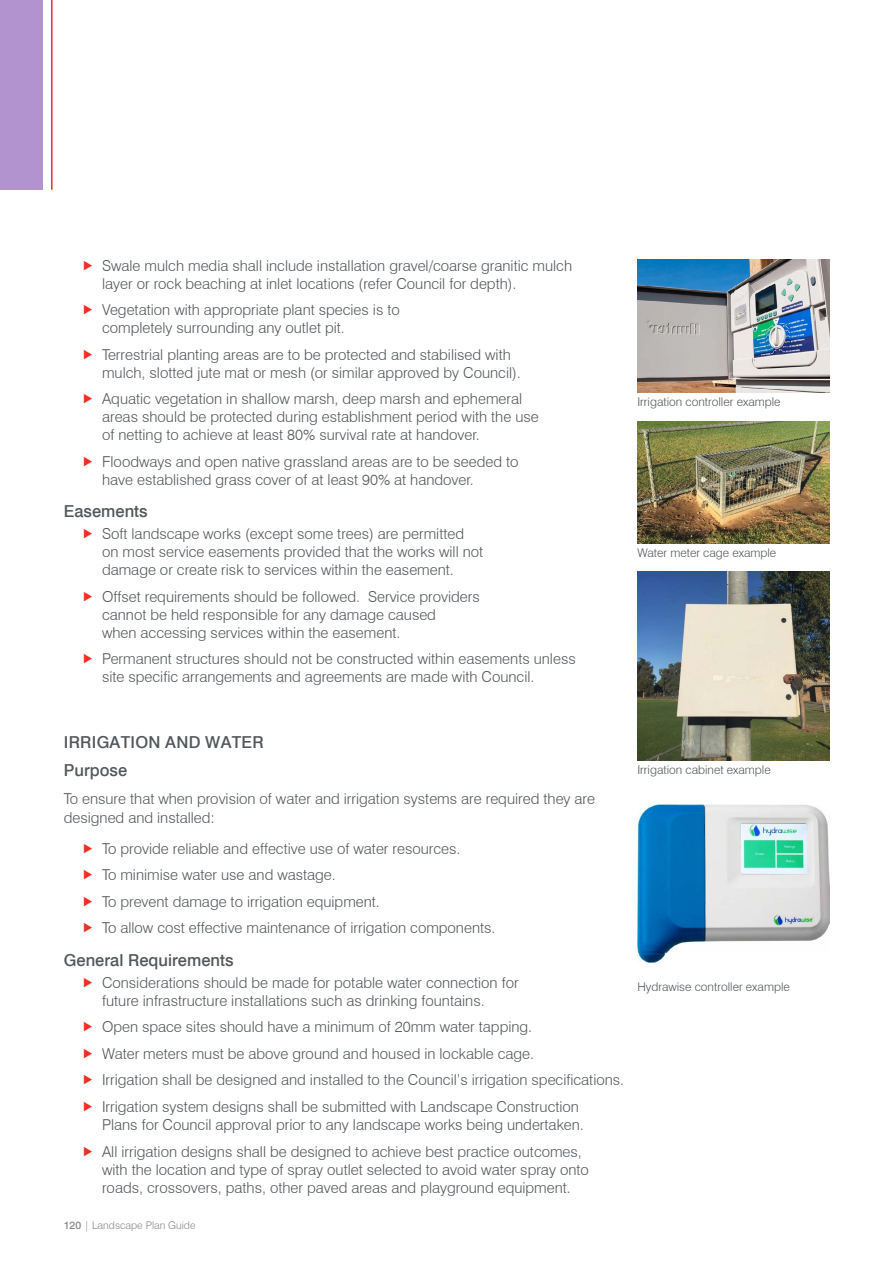
<style>
.page{position:relative;width:893px;height:1263px;background:#fff}
.page>*{position:absolute;margin:0;border:0;box-sizing:border-box;transform-origin:0 0}
.t1{font:500 16.5px/28px "Swiss 721 BT";color:#52575b}
.t2{font:300 15px/18px "Swiss 721 BT";color:#52575b}
.t3{font:300 12px "Swiss 721 BT";color:#52575b}
.t4{font:300 10.5px "Swiss 721 BT";color:#88888b}
.s1{font-weight:500}
</style>
<div class="page">
<img style="left:637px;top:259px;width:192px;height:134px">
<img style="left:637px;top:421px;width:192px;height:122px">
<img style="left:637px;top:571px;width:192px;height:190px">
<img style="left:637px;top:804px;width:192px;height:159px">
<hr style="left:51px;top:0;width:2px;height:190px;background:#ee3124">
<div style="left:0;top:0;width:43px;height:190px;background:#b292cf"></div>
<p class="t2" style="left:102px;top:256px;width:472px">Swale mulch media shall include installation gravel/coarse granitic mulch layer or rock beaching at inlet locations (refer Council for depth).</p>
<p class="t2" style="left:102px;top:301px;width:299px">Vegetation with appropriate plant species is to completely surrounding any outlet pit.</p>
<p class="t2" style="left:102px;top:345px;width:420px">Terrestrial planting areas are to be protected and stabilised with mulch, slotted jute mat or mesh (or similar approved by Council).</p>
<p class="t2" style="left:102px;top:390px;width:438px">Aquatic vegetation in shallow marsh, deep marsh and ephemeral areas should be protected during establishment period with the use of netting to achieve at least 80% survival rate at handover.</p>
<p class="t2" style="left:102px;top:452px;width:418px">Floodways and open native grassland areas are to be seeded to have established grass cover of at least 90% at handover.</p>
<p class="t1" style="left:64px;top:497px;width:85px">Easements</p>
<p class="t2" style="left:102px;top:525px;width:383px">Soft landscape works (except some trees) are permitted on most service easements provided that the works will not damage or create risk to services within the easement.</p>
<p class="t2" style="left:102px;top:587px;width:379px">Offset requirements should be followed. Service providers cannot be held responsible for any damage caused<br>when accessing services within the easement.</p>
<p class="t2" style="left:102px;top:650px;width:475px">Permanent structures should not be constructed within easements unless site specific arrangements and agreements are made with Council.</p>
<p class="t3" style="left:637px;top:395px;width:145px">Irrigation controller example</p>
<p class="t3" style="left:637px;top:545px;width:140px">Water meter cage example</p>
<p class="t1" style="left:64px;top:728px;width:201px">IRRIGATION AND WATER<br>Purpose</p>
<p class="t2" style="left:64px;top:788px;width:533px;line-height:19.5px">To ensure that when provision of water and irrigation systems are required they are designed and installed:</p>
<p class="t2" style="left:102px;top:835px;width:395px;line-height:26.5px">To provide reliable and effective use of water resources.<br>To minimise water use and wastage.<br>To prevent damage to irrigation equipment.<br>To allow cost effective maintenance of irrigation components.</p>
<p class="t1" style="left:64px;top:946px;width:171px">General Requirements</p>
<p class="t2" style="left:102px;top:973px;width:418px">Considerations should be made for potable water connection for future infrastructure installations such as drinking fountains.</p>
<p class="t2" style="left:102px;top:1014px;width:524px;line-height:26.5px">Open space sites should have a minimum of 20mm water tapping.<br>Water meters must be above ground and housed in lockable cage.<br>Irrigation shall be designed and installed to the Council’s irrigation specifications.<br>Irrigation system designs shall be submitted with Landscape Construction</p>
<p class="t2" style="left:102px;top:1111px;width:483px;line-height:26.5px">Plans for Council approval prior to any landscape works being undertaken.<br>All irrigation designs shall be designed to achieve best practice outcomes,</p>
<p class="t2" style="left:102px;top:1160px;width:488px">with the location and type of spray outlet selected to avoid water spray onto roads, crossovers, paths, other paved areas and playground equipment.</p>
<p class="t4" style="left:64px;top:1219px;width:133px"><span class="s1">120</span> | Landscape Plan Guide</p>
<p class="t3" style="left:637px;top:762px;width:135px">Irrigation cabinet example</p>
<p class="t3" style="left:637px;top:980px;width:154px">Hydrawise controller example</p>
</div>
